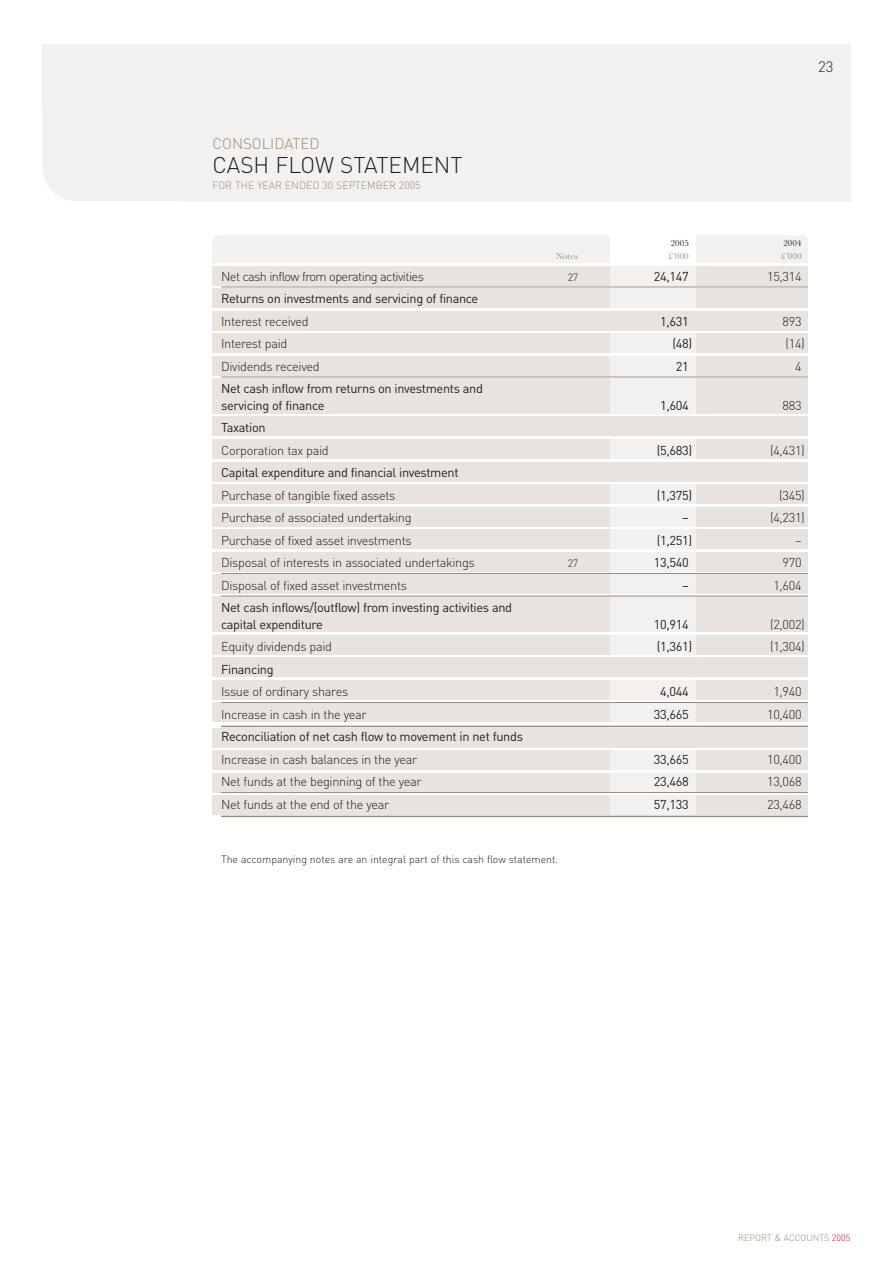
<style>
.page{position:relative;width:893px;height:1263px;background:#fff}
.page>*{position:absolute;margin:0;border:0;box-sizing:border-box;transform-origin:0 0}
.t1{font:300 22.5px "DIN";color:#231f20}
.t2{font:300 15px "DIN";color:#998b7d}
.t3{font:300 15px "DIN";color:#231f20}
.t4{font:300 12.75px "DIN";letter-spacing:-.025em;color:#231f20}
.t5{font:12.75px/16.5px "DIN";letter-spacing:-.025em;color:#231f20}
.t6{font:300 12.75px "DIN";letter-spacing:-.045em;color:#231f20}
.t7{font:300 10.5px "DIN";color:#231f20}
.t8{font:300 10.5px "DIN";color:#998b7d}
.t9{font:300 9px "DIN";color:#998b7d}
.t10{font:9px "Baskerville No 2 BT";color:#998b7d}
.t11{font:9px "Baskerville No 2 BT";color:#231f20}
.s1{color:#c3102f}
</style>
<div class="page">
<div style="left:43px;top:44px;width:807px;height:157px;background:#f3f1ef;border-radius:34px"></div>
<div style="left:43px;top:44px;width:807px;height:65px;background:#f3f1ef"></div>
<div style="left:183px;top:44px;width:667px;height:157px;background:#f3f1ef"></div>
<div style="left:213px;top:235px;width:595px;height:15px;background:#f3f1ef;border-radius:6px"></div>
<div style="left:213px;top:243px;width:595px;height:20px;background:#f3f1ef"></div>
<div style="left:610px;top:235px;width:86px;height:28px;background:#fff"></div>
<div style="left:213px;top:266px;width:595px;height:20px;background:#e8e3df"></div>
<div style="left:213px;top:289px;width:595px;height:19px;background:#e8e3df"></div>
<div style="left:213px;top:311px;width:595px;height:20px;background:#e8e3df"></div>
<div style="left:213px;top:334px;width:595px;height:19px;background:#e8e3df"></div>
<div style="left:213px;top:356px;width:595px;height:20px;background:#e8e3df"></div>
<div style="left:213px;top:416px;width:595px;height:19px;background:#e8e3df"></div>
<div style="left:213px;top:379px;width:595px;height:35px;background:#e8e3df"></div>
<div style="left:213px;top:439px;width:595px;height:20px;background:#e8e3df"></div>
<div style="left:213px;top:462px;width:595px;height:19px;background:#e8e3df"></div>
<div style="left:213px;top:484px;width:595px;height:20px;background:#e8e3df"></div>
<div style="left:213px;top:507px;width:595px;height:19px;background:#e8e3df"></div>
<div style="left:213px;top:529px;width:595px;height:20px;background:#e8e3df"></div>
<div style="left:213px;top:552px;width:595px;height:19px;background:#e8e3df"></div>
<div style="left:213px;top:574px;width:595px;height:20px;background:#e8e3df"></div>
<div style="left:213px;top:597px;width:595px;height:35px;background:#e8e3df"></div>
<div style="left:213px;top:635px;width:595px;height:19px;background:#e8e3df"></div>
<div style="left:213px;top:657px;width:595px;height:20px;background:#e8e3df"></div>
<div style="left:213px;top:680px;width:595px;height:19px;background:#e8e3df"></div>
<div style="left:213px;top:702px;width:595px;height:20px;background:#e8e3df"></div>
<div style="left:213px;top:728px;width:595px;height:19px;background:#e8e3df"></div>
<div style="left:213px;top:750px;width:595px;height:20px;background:#e8e3df"></div>
<div style="left:213px;top:773px;width:595px;height:19px;background:#e8e3df"></div>
<div style="left:213px;top:795px;width:595px;height:20px;background:#e8e3df"></div>
<div style="left:611px;top:266px;width:85px;height:20px;background:#f3f1ef"></div>
<div style="left:611px;top:289px;width:85px;height:19px;background:#f3f1ef"></div>
<div style="left:611px;top:334px;width:85px;height:19px;background:#f3f1ef"></div>
<div style="left:611px;top:356px;width:85px;height:20px;background:#f3f1ef"></div>
<div style="left:611px;top:439px;width:85px;height:20px;background:#f3f1ef"></div>
<div style="left:611px;top:379px;width:85px;height:35px;background:#f3f1ef"></div>
<div style="left:611px;top:484px;width:85px;height:20px;background:#f3f1ef"></div>
<div style="left:611px;top:507px;width:85px;height:19px;background:#f3f1ef"></div>
<div style="left:611px;top:529px;width:85px;height:20px;background:#f3f1ef"></div>
<div style="left:611px;top:552px;width:85px;height:19px;background:#f3f1ef"></div>
<div style="left:611px;top:574px;width:85px;height:20px;background:#f3f1ef"></div>
<div style="left:611px;top:597px;width:85px;height:35px;background:#f3f1ef"></div>
<div style="left:611px;top:635px;width:85px;height:19px;background:#f3f1ef"></div>
<div style="left:611px;top:680px;width:85px;height:19px;background:#f3f1ef"></div>
<div style="left:611px;top:702px;width:85px;height:20px;background:#f3f1ef"></div>
<div style="left:611px;top:750px;width:85px;height:20px;background:#f3f1ef"></div>
<div style="left:611px;top:773px;width:85px;height:19px;background:#f3f1ef"></div>
<div style="left:611px;top:795px;width:85px;height:20px;background:#f3f1ef"></div>
<hr style="left:221px;top:287px;width:587px;height:1px;background:#998b7d">
<hr style="left:221px;top:377px;width:587px;height:1px;background:#998b7d">
<hr style="left:221px;top:573px;width:587px;height:1px;background:#998b7d">
<hr style="left:221px;top:596px;width:587px;height:1px;background:#998b7d">
<hr style="left:221px;top:702px;width:587px;height:1px;background:#998b7d">
<hr style="left:221px;top:726px;width:587px;height:1px;background:#998b7d">
<hr style="left:221px;top:792px;width:587px;height:1px;background:#998b7d">
<hr style="left:221px;top:816px;width:587px;height:1px;background:#998b7d">
<p class="t3" style="left:818px;top:62px;width:17px">23</p>
<p class="t2" style="left:213px;top:138px;width:109px">CONSOLIDATED</p>
<h1 class="t1" style="left:213px;top:157px;width:251px">CASH FLOW STATEMENT</h1>
<p class="t8" style="left:213px;top:182px;width:209px">FOR THE YEAR ENDED 30 SEPTEMBER 2005</p>
<p class="t11" style="left:671px;top:239px;width:20px">2005</p>
<p class="t11" style="left:783px;top:239px;width:20px">2004</p>
<p class="t10" style="left:556px;top:252px;width:24px">Notes</p>
<p class="t10" style="left:668px;top:252px;width:22px">£’000</p>
<p class="t10" style="left:781px;top:252px;width:22px">£’000</p>
<p class="t6" style="left:221px;top:272px;width:204px">Net cash inflow from operating activities</p>
<p class="t7" style="left:568px;top:273px;width:12px">27</p>
<p class="t5" style="left:654px;top:270px;width:36px">24,147</p>
<p class="t4" style="left:767px;top:272px;width:36px">15,314</p>
<p class="t5" style="left:221px;top:293px;width:259px">Returns on investments and servicing of finance</p>
<p class="t4" style="left:221px;top:317px;width:89px">Interest received</p>
<p class="t5" style="left:660px;top:315px;width:30px">1,631</p>
<p class="t4" style="left:782px;top:317px;width:21px">893</p>
<p class="t4" style="left:221px;top:339px;width:68px">Interest paid</p>
<p class="t5" style="left:672px;top:338px;width:21px">(48)</p>
<p class="t4" style="left:785px;top:339px;width:21px">(14)</p>
<p class="t4" style="left:221px;top:362px;width:100px">Dividends received</p>
<p class="t5" style="left:676px;top:360px;width:14px">21</p>
<p class="t4" style="left:795px;top:362px;width:8px">4</p>
<p class="t5" style="left:221px;top:383px;width:263px">Net cash inflow from returns on investments and servicing of finance</p>
<p class="t5" style="left:660px;top:399px;width:30px">1,604</p>
<p class="t4" style="left:782px;top:401px;width:21px">883</p>
<p class="t5" style="left:221px;top:422px;width:46px">Taxation</p>
<p class="t4" style="left:221px;top:446px;width:109px">Corporation tax paid</p>
<p class="t5" style="left:657px;top:444px;width:37px">(5,683)</p>
<p class="t4" style="left:770px;top:446px;width:36px">(4,431)</p>
<p class="t5" style="left:221px;top:467px;width:239px">Capital expenditure and financial investment</p>
<p class="t4" style="left:221px;top:491px;width:176px">Purchase of tangible fixed assets</p>
<p class="t5" style="left:657px;top:489px;width:37px">(1,375)</p>
<p class="t4" style="left:779px;top:491px;width:27px">(345)</p>
<p class="t4" style="left:221px;top:513px;width:192px">Purchase of associated undertaking</p>
<p class="t5" style="left:682px;top:512px;width:8px">–</p>
<p class="t4" style="left:770px;top:513px;width:36px">(4,231)</p>
<p class="t4" style="left:221px;top:536px;width:192px">Purchase of fixed asset investments</p>
<p class="t5" style="left:657px;top:534px;width:37px">(1,251)</p>
<p class="t4" style="left:795px;top:536px;width:8px">–</p>
<p class="t4" style="left:221px;top:558px;width:255px">Disposal of interests in associated undertakings</p>
<p class="t7" style="left:568px;top:560px;width:12px">27</p>
<p class="t5" style="left:654px;top:557px;width:36px">13,540</p>
<p class="t4" style="left:782px;top:558px;width:21px">970</p>
<p class="t4" style="left:221px;top:581px;width:188px">Disposal of fixed asset investments</p>
<p class="t5" style="left:682px;top:579px;width:8px">–</p>
<p class="t4" style="left:773px;top:581px;width:30px">1,604</p>
<p class="t5" style="left:221px;top:602px;width:293px">Net cash inflows/(outflow) from investing activities and capital expenditure</p>
<p class="t5" style="left:654px;top:618px;width:36px">10,914</p>
<p class="t4" style="left:770px;top:620px;width:36px">(2,002)</p>
<p class="t4" style="left:221px;top:642px;width:113px">Equity dividends paid</p>
<p class="t5" style="left:657px;top:641px;width:37px">(1,361)</p>
<p class="t4" style="left:770px;top:642px;width:36px">(1,304)</p>
<p class="t5" style="left:221px;top:663px;width:54px">Financing</p>
<p class="t4" style="left:221px;top:687px;width:129px">Issue of ordinary shares</p>
<p class="t5" style="left:660px;top:686px;width:30px">4,044</p>
<p class="t4" style="left:773px;top:687px;width:30px">1,940</p>
<p class="t4" style="left:221px;top:710px;width:147px">Increase in cash in the year</p>
<p class="t5" style="left:654px;top:708px;width:36px">33,665</p>
<p class="t4" style="left:767px;top:710px;width:36px">10,400</p>
<p class="t5" style="left:221px;top:731px;width:303px">Reconciliation of net cash flow to movement in net funds</p>
<p class="t4" style="left:221px;top:755px;width:198px">Increase in cash balances in the year</p>
<p class="t5" style="left:654px;top:753px;width:36px">33,665</p>
<p class="t4" style="left:767px;top:755px;width:36px">10,400</p>
<p class="t4" style="left:221px;top:777px;width:202px">Net funds at the beginning of the year</p>
<p class="t5" style="left:654px;top:776px;width:36px">23,468</p>
<p class="t4" style="left:767px;top:777px;width:36px">13,068</p>
<p class="t4" style="left:221px;top:800px;width:170px">Net funds at the end of the year</p>
<p class="t5" style="left:654px;top:798px;width:36px">57,133</p>
<p class="t4" style="left:767px;top:800px;width:36px">23,468</p>
<p class="t7" style="left:221px;top:855px;width:339px">The accompanying notes are an integral part of this cash flow statement.</p>
<p class="t9" style="left:738px;top:1235px;width:114px">REPORT &amp; ACCOUNTS <span class="s1">2005</span></p>
</div>
